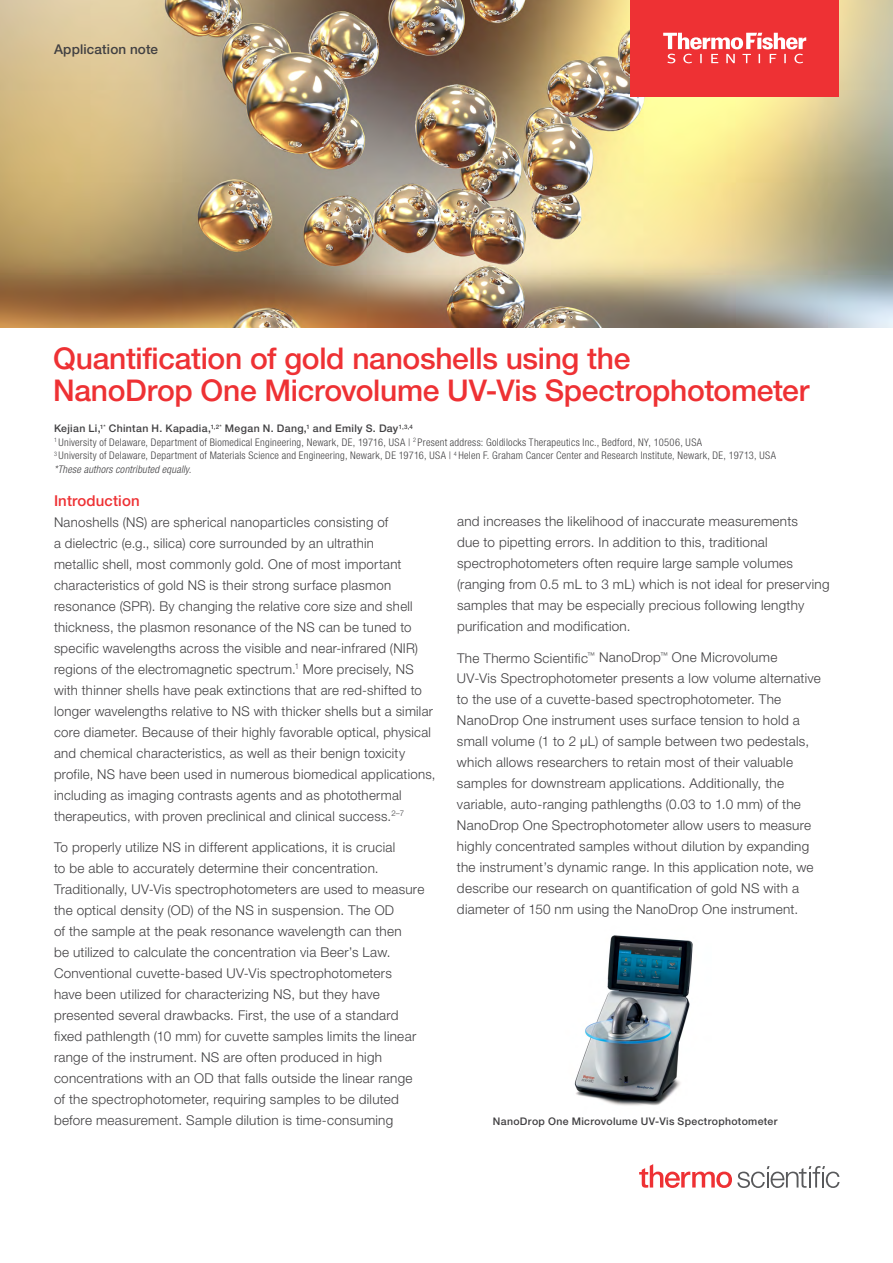
<style>
.page{position:relative;width:893px;height:1263px;background:#fff}
.page>*{position:absolute;margin:0;border:0;box-sizing:border-box;transform-origin:0 0}
.t1{font:500 30px/31.5px "Helvetica Neue LTW1 G";letter-spacing:-.01em;color:#ee3134}
.t2{font:500 15px "Helvetica Neue LTW1 G";letter-spacing:.01em;color:#ee3134}
.t3{font:300 13.5px/21px "Helvetica Neue LTW1 G";letter-spacing:.02em;color:#414042}
.t4{font:500 13.5px "Helvetica Neue LTW1 G";letter-spacing:.01em;color:#414042}
.t5{font:300 condensed 10.5px/13.5px "Helvetica Neue LTW1 G";letter-spacing:.025em;color:#414042}
.t6{font:500 10.5px "Helvetica Neue LTW1 G";letter-spacing:.03em;color:#414042}
.s1{font-weight:500;font-stretch:normal}
.s2{font-style:italic}
</style>
<div class="page">
<img style="left:574px;top:935px;width:119px;height:171px">
<img style="left:0;top:0;width:893px;height:327px">
<svg style="left:639px;top:1164px;width:200px;height:24px"></svg>
<div style="left:630px;top:0;width:209px;height:96px;background:#ee3134"></div>
<svg style="left:663px;top:33px;width:143px;height:30px"></svg>
<p class="t4" style="left:54px;top:41px;width:106px">Application note</p>
<h1 class="t1" style="left:53px;top:343px;width:758px">Quantification of gold nanoshells using the<br>NanoDrop One Microvolume UV-Vis Spectrophotometer</h1>
<p class="t5" style="left:54px;top:422px;width:723px"><span class="s1">Kejian Li,</span><sup>1*</sup> <span class="s1">Chintan H. Kapadia,</span><sup>1,2*</sup> <span class="s1">Megan N. Dang,</span><sup>1</sup> <span class="s1">and Emily S. Day</span><sup>1,3,4<br></sup><sup>1</sup> University of Delaware, Department of Biomedical Engineering, Newark, DE, 19716, USA | <sup>2</sup> Present address: Goldilocks Therapeutics Inc., Bedford, NY, 10506, USA<br><sup>3</sup> University of Delaware, Department of Materials Science and Engineering, Newark, DE 19716, USA | <sup>4</sup> Helen F. Graham Cancer Center and Research Institute, Newark, DE, 19713, USA <span class="s2">*These authors contributed equally.</span></p>
<p class="t2" style="left:54px;top:491px;width:87px">Introduction</p>
<p class="t3" style="left:54px;top:511px;width:383px">Nanoshells (NS) are spherical nanoparticles consisting of<br>a dielectric (e.g., silica) core surrounded by an ultrathin<br>metallic shell, most commonly gold. One of most important characteristics of gold NS is their strong surface plasmon resonance (SPR). By changing the relative core size and shell thickness, the plasmon resonance of the NS can be tuned to specific wavelengths across the visible and near-infrared (NIR) regions of the electromagnetic spectrum.<sup>1</sup> More precisely, NS with thinner shells have peak extinctions that are red-shifted to longer wavelengths relative to NS with thicker shells but a similar core diameter. Because of their highly favorable optical, physical and chemical characteristics, as well as their benign toxicity profile, NS have been used in numerous biomedical applications, including as imaging contrasts agents and as photothermal therapeutics, with proven preclinical and clinical success.<sup>2–7</sup></p>
<p class="t3" style="left:54px;top:837px;width:372px">To properly utilize NS in different applications, it is crucial<br>to be able to accurately determine their concentration.<br>Traditionally, UV-Vis spectrophotometers are used to measure the optical density (OD) of the NS in suspension. The OD<br>of the sample at the peak resonance wavelength can then<br>be utilized to calculate the concentration via Beer’s Law.<br>Conventional cuvette-based UV-Vis spectrophotometers<br>have been utilized for characterizing NS, but they have presented several drawbacks. First, the use of a standard fixed pathlength (10 mm) for cuvette samples limits the linear range of the instrument. NS are often produced in high concentrations with an OD that falls outside the linear range of the spectrophotometer, requiring samples to be diluted before measurement. Sample dilution is time-consuming</p>
<p class="t3" style="left:457px;top:511px;width:374px">and increases the likelihood of inaccurate measurements<br>due to pipetting errors. In addition to this, traditional spectrophotometers often require large sample volumes (ranging from 0.5 mL to 3 mL) which is not ideal for preserving samples that may be especially precious following lengthy purification and modification.</p>
<p class="t3" style="left:457px;top:647px;width:365px">The Thermo Scientific<sup>™</sup> NanoDrop<sup>™</sup> One Microvolume<br>UV-Vis Spectrophotometer presents a low volume alternative to the use of a cuvette-based spectrophotometer. The NanoDrop One instrument uses surface tension to hold a small volume (1 to 2 μL) of sample between two pedestals, which allows researchers to retain most of their valuable samples for downstream applications. Additionally, the variable, auto-ranging pathlengths (0.03 to 1.0 mm) of the NanoDrop One Spectrophotometer allow users to measure highly concentrated samples without dilution by expanding the instrument’s dynamic range. In this application note, we describe our research on quantification of gold NS with a diameter of 150 nm using the NanoDrop One instrument.</p>
<p class="t6" style="left:493px;top:1115px;width:286px">NanoDrop One Microvolume UV-Vis Spectrophotometer</p>
</div>
